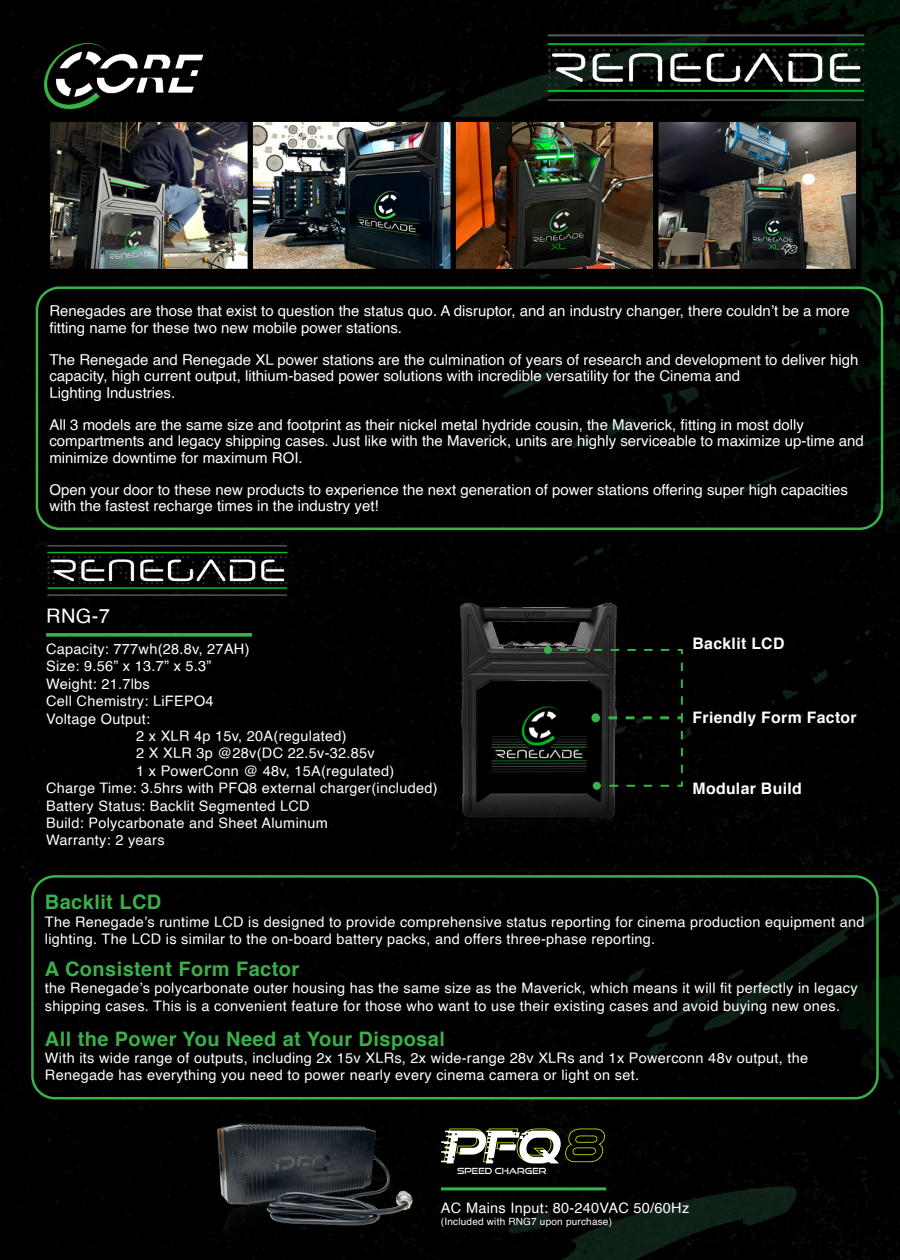
<style>
.page{position:relative;width:900px;height:1260px;background:#000}
.page>*{position:absolute;margin:0;border:0;box-sizing:border-box;transform-origin:0 0}
.Specs{font:700 20px "Helvetica";letter-spacing:.02em;color:#3baf49}
.Specs-2{font:20px "Helvetica";color:#fff}
.Specs-3{font:700 15.75px "Helvetica";letter-spacing:.02em;color:#fff}
.Specs-4{font:15px/16.2px "Helvetica";color:#fff}
.Specs-5{font:14.5px/17.5px "Helvetica";letter-spacing:.02em;color:#fff}
.Specs-6{font:10px "Helvetica";letter-spacing:.02em;color:#fff}
.t1{font:8.5px "Good Times Rg";color:#fff}
</style>
<div class="page">
<img style="left:545px;top:30px;width:325px;height:78px">
<img style="left:51px;top:123px;width:804px;height:145px">
<div style="left:45px;top:117px;width:208px;height:157px;border:5px solid #000"></div>
<div style="left:451px;top:117px;width:207px;height:157px;border:5px solid #000"></div>
<div style="left:248px;top:117px;width:208px;height:157px;border:5px solid #000"></div>
<div style="left:653px;top:117px;width:208px;height:157px;border:5px solid #000"></div>
<svg style="left:46px;top:633px;width:206px;height:4px"></svg>
<div style="left:31px;top:875px;width:848px;height:224px;border:2px solid #38b34a;border-radius:22px"></div>
<div style="left:36px;top:286px;width:847px;height:244px;border:2px solid #38b34a;border-radius:22px"></div>
<hr style="left:441px;top:1187px;width:165px;height:3px;background:#38b34a">
<img style="left:45px;top:541px;width:246px;height:59px">
<img style="left:194px;top:1095px;width:233px;height:143px">
<svg style="left:441px;top:1129px;width:164px;height:34px"></svg>
<img style="left:446px;top:596px;width:186px;height:293px">
<div style="left:544px;top:646px;width:8px;height:8px;background:#38b34a;border-radius:50%"></div>
<svg style="left:546px;top:648px;width:138px;height:140px;background:#0d110e"></svg>
<div style="left:593px;top:782px;width:8px;height:8px;background:#38b34a;border-radius:50%"></div>
<div style="left:592px;top:714px;width:8px;height:8px;background:#38b34a;border-radius:50%"></div>
<img style="left:33px;top:35px;width:184px;height:82px">
<p class="Specs-4" style="left:49px;top:303px;width:802px">Renegades are those that exist to question the status quo. A disruptor, and an industry changer, there couldn’t be a more fitting name for these two new mobile power stations.</p>
<p class="Specs-4" style="left:49px;top:352px;width:811px">The Renegade and Renegade XL power stations are the culmination of years of research and development to deliver high capacity, high current output, lithium-based power solutions with incredible versatility for the Cinema and</p>
<p class="Specs-4" style="left:49px;top:385px;width:127px">Lighting Industries.</p>
<p class="Specs-4" style="left:49px;top:417px;width:816px">All 3 models are the same size and footprint as their nickel metal hydride cousin, the Maverick, fitting in most dolly compartments and legacy shipping cases. Just like with the Maverick, units are highly serviceable to maximize up-time and minimize downtime for maximum ROI.</p>
<p class="Specs-4" style="left:49px;top:482px;width:800px">Open your door to these new products to experience the next generation of power stations offering super high capacities with the fastest recharge times in the industry yet!</p>
<p class="Specs-2" style="left:46px;top:601px;width:65px">RNG-7</p>
<p class="Specs-5" style="left:46px;top:641px;width:205px">Capacity: 777wh(28.8v, 27AH)</p>
<p class="Specs-5" style="left:46px;top:658px;width:167px">Size: 9.56” x 13.7” x 5.3”</p>
<p class="Specs-5" style="left:46px;top:675px;width:105px">Weight: 21.7lbs</p>
<p class="Specs-5" style="left:46px;top:693px;width:169px">Cell Chemistry: LiFEPO4</p>
<p class="Specs-5" style="left:46px;top:710px;width:106px">Voltage Output:</p>
<p class="Specs-5" style="left:136px;top:728px;width:212px">2 x XLR 4p 15v, 20A(regulated)</p>
<p class="Specs-5" style="left:136px;top:745px;width:240px">2 X XLR 3p @28v(DC 22.5v-32.85v</p>
<p class="Specs-5" style="left:136px;top:762px;width:260px">1 x PowerConn @ 48v, 15A(regulated)</p>
<p class="Specs-5" style="left:46px;top:780px;width:393px">Charge Time: 3.5hrs with PFQ8 external charger(included)</p>
<p class="Specs-5" style="left:46px;top:797px;width:265px">Battery Status: Backlit Segmented LCD</p>
<p class="Specs-5" style="left:46px;top:815px;width:283px">Build: Polycarbonate and Sheet Aluminum</p>
<p class="Specs-5" style="left:46px;top:832px;width:120px">Warranty: 2 years</p>
<p class="Specs-3" style="left:693px;top:631px;width:93px">Backlit LCD</p>
<p class="Specs-3" style="left:693px;top:705px;width:166px">Friendly Form Factor</p>
<p class="Specs-3" style="left:693px;top:775px;width:111px">Modular Build</p>
<p class="Specs" style="left:45px;top:886px;width:118px">Backlit LCD</p>
<p class="Specs-5" style="left:45px;top:913px;width:821px">The Renegade’s runtime LCD is designed to provide comprehensive status reporting for cinema production equipment and lighting. The LCD is similar to the on-board battery packs, and offers three-phase reporting.</p>
<p class="Specs" style="left:45px;top:953px;width:256px">A Consistent Form Factor</p>
<p class="Specs-5" style="left:45px;top:980px;width:814px">the Renegade’s polycarbonate outer housing has the same size as the Maverick, which means it will fit perfectly in legacy shipping cases. This is a convenient feature for those who want to use their existing cases and avoid buying new ones.</p>
<p class="Specs" style="left:45px;top:1022px;width:402px">All the Power You Need at Your Disposal</p>
<p class="Specs-5" style="left:45px;top:1050px;width:765px">With its wide range of outputs, including 2x 15v XLRs, 2x wide-range 28v XLRs and 1x Powerconn 48v output, the<br>Renegade has everything you need to power nearly every cinema camera or light on set.</p>
<p class="t1" style="left:457px;top:1166px;width:91px">SPEED CHARGER</p>
<p class="Specs-5" style="left:441px;top:1200px;width:250px">AC Mains Input: 80-240VAC 50/60Hz</p>
<p class="Specs-6" style="left:441px;top:1214px;width:173px">(Included with RNG7 upon purchase)</p>
</div>
